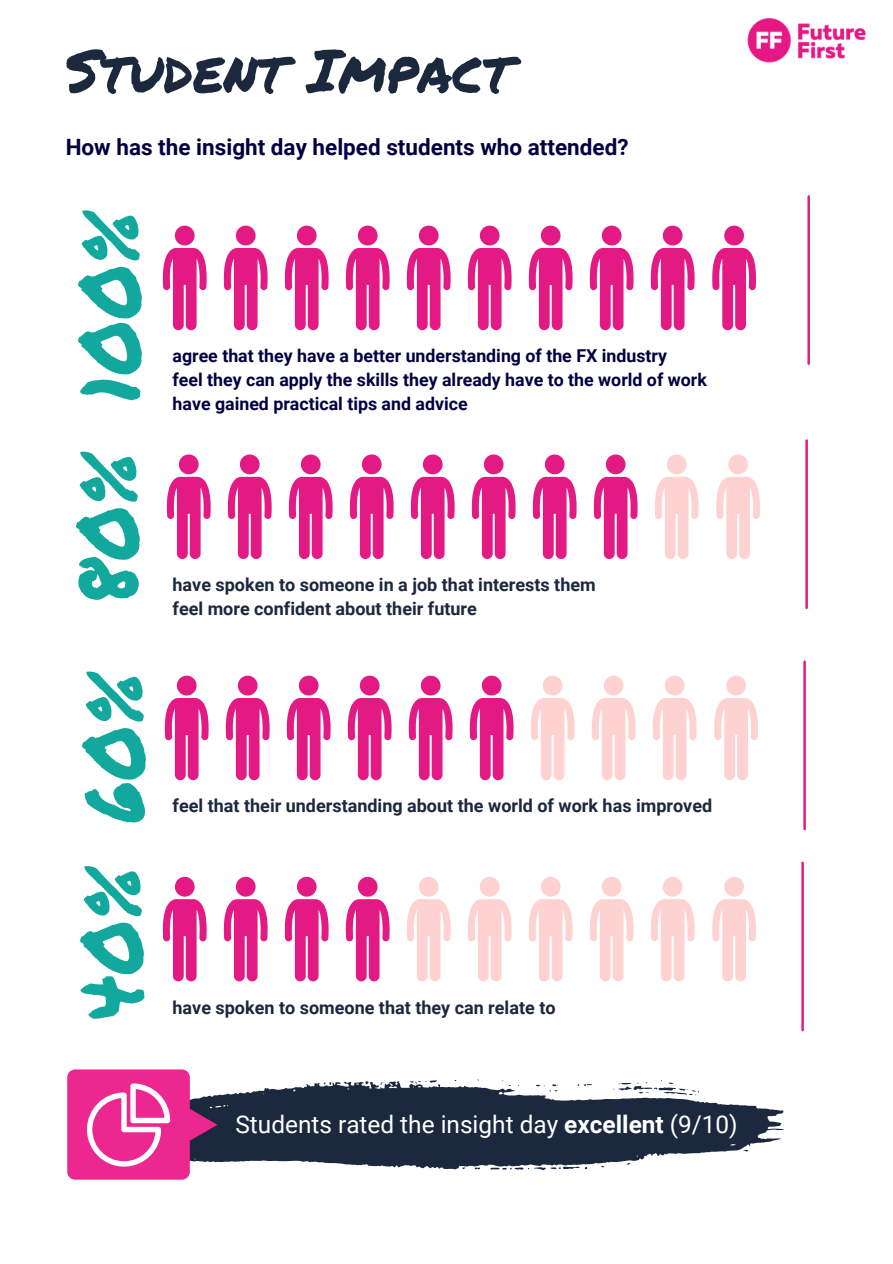
<style>
.page{position:relative;width:893px;height:1264px;background:#fff}
.page>*{position:absolute;margin:0;border:0;box-sizing:border-box;transform-origin:0 0}
.t1{font:81.45px "Permanent Marker";color:#13a89e}
.t2{font:59.4px "Permanent Marker";color:#1b283e}
.t3{font:24.45px "Roboto";color:#fff}
.t4{font:700 22.5px "Roboto";color:#030040}
.t5{font:700 18px "Roboto";color:#1b283e}
.t6{font:700 17.7px/23.5px "Roboto";color:#030040}
.s1{font-weight:700}
</style>
<div class="page">
<svg style="left:190px;top:1079px;width:593px;height:91px;fill:#1b283e"></svg>
<div style="left:67px;top:1069px;width:123px;height:110px;background:#ec2790;border-radius:8px"></div>
<svg style="left:189px;top:1106px;width:28px;height:37px"></svg>
<svg style="left:87px;top:1083px;width:83px;height:83px"></svg>
<hr style="left:807px;top:196px;width:2px;height:168px;background:#e31a84">
<svg style="left:224px;top:226px;width:43px;height:104px"></svg>
<svg style="left:285px;top:226px;width:43px;height:104px"></svg>
<svg style="left:346px;top:226px;width:43px;height:104px"></svg>
<svg style="left:163px;top:226px;width:44px;height:104px"></svg>
<svg style="left:528px;top:226px;width:44px;height:104px"></svg>
<svg style="left:468px;top:226px;width:43px;height:104px"></svg>
<svg style="left:407px;top:226px;width:43px;height:104px"></svg>
<svg style="left:589px;top:226px;width:44px;height:104px"></svg>
<svg style="left:650px;top:226px;width:44px;height:104px"></svg>
<svg style="left:712px;top:226px;width:44px;height:104px"></svg>
<hr style="left:805px;top:440px;width:2px;height:168px;background:#e31a84">
<svg style="left:228px;top:454px;width:43px;height:105px"></svg>
<svg style="left:289px;top:454px;width:43px;height:105px"></svg>
<svg style="left:350px;top:454px;width:43px;height:105px"></svg>
<svg style="left:167px;top:454px;width:44px;height:105px"></svg>
<svg style="left:532px;top:454px;width:44px;height:105px"></svg>
<svg style="left:472px;top:454px;width:43px;height:105px"></svg>
<svg style="left:411px;top:454px;width:43px;height:105px"></svg>
<svg style="left:593px;top:454px;width:44px;height:105px"></svg>
<svg style="left:655px;top:454px;width:43px;height:105px"></svg>
<svg style="left:716px;top:454px;width:44px;height:105px"></svg>
<hr style="left:803px;top:661px;width:2px;height:168px;background:#e31a84">
<svg style="left:226px;top:675px;width:43px;height:105px"></svg>
<svg style="left:287px;top:675px;width:43px;height:105px"></svg>
<svg style="left:348px;top:675px;width:43px;height:105px"></svg>
<svg style="left:165px;top:675px;width:43px;height:105px"></svg>
<svg style="left:531px;top:675px;width:43px;height:105px"></svg>
<svg style="left:469px;top:675px;width:44px;height:105px"></svg>
<svg style="left:409px;top:675px;width:43px;height:105px"></svg>
<svg style="left:591px;top:675px;width:44px;height:105px"></svg>
<svg style="left:652px;top:675px;width:44px;height:105px"></svg>
<svg style="left:714px;top:675px;width:44px;height:105px"></svg>
<hr style="left:801px;top:862px;width:2px;height:168px;background:#e31a84">
<svg style="left:224px;top:876px;width:43px;height:105px"></svg>
<svg style="left:285px;top:876px;width:43px;height:105px"></svg>
<svg style="left:346px;top:876px;width:43px;height:105px"></svg>
<svg style="left:163px;top:876px;width:44px;height:105px"></svg>
<svg style="left:529px;top:877px;width:43px;height:104px"></svg>
<svg style="left:468px;top:877px;width:43px;height:104px"></svg>
<svg style="left:407px;top:877px;width:43px;height:104px"></svg>
<svg style="left:590px;top:877px;width:43px;height:104px"></svg>
<svg style="left:651px;top:877px;width:43px;height:104px"></svg>
<svg style="left:712px;top:877px;width:44px;height:104px"></svg>
<img style="left:747px;top:19px;width:118px;height:43px">
<h2 class="t2" style="left:66px;top:27px;width:447px">Student Impact</h2>
<p class="t4" style="left:66px;top:131px;width:564px">How has the insight day helped students who attended?</p>
<h1 class="t1" style="left:50px;top:402px;width:193px;rotate:-90deg">100%</h1>
<h1 class="t1" style="left:47px;top:604px;width:155px;rotate:-90deg">80%</h1>
<h1 class="t1" style="left:54px;top:821px;width:152px;rotate:-90deg">60%</h1>
<h1 class="t1" style="left:52px;top:1022px;width:158px;rotate:-90deg">40%</h1>
<p class="t6" style="left:172px;top:344px;width:535px">agree that they have a better understanding of the FX industry<br>feel they can apply the skills they already have to the world of work</p>
<p class="t6" style="left:172px;top:391px;width:296px">have gained practical tips and advice</p>
<p class="t5" style="left:172px;top:572px;width:424px">have spoken to someone in a job that interests them</p>
<p class="t5" style="left:172px;top:596px;width:306px">feel more confident about their future</p>
<p class="t5" style="left:172px;top:793px;width:541px">feel that their understanding about the world of work has improved</p>
<p class="t5" style="left:172px;top:994px;width:384px">have spoken to someone that they can relate to</p>
<h3 class="t3" style="left:235px;top:1106px;width:504px">Students rated the insight day <span class="s1">excellent</span> (9/10)</h3>
</div>
